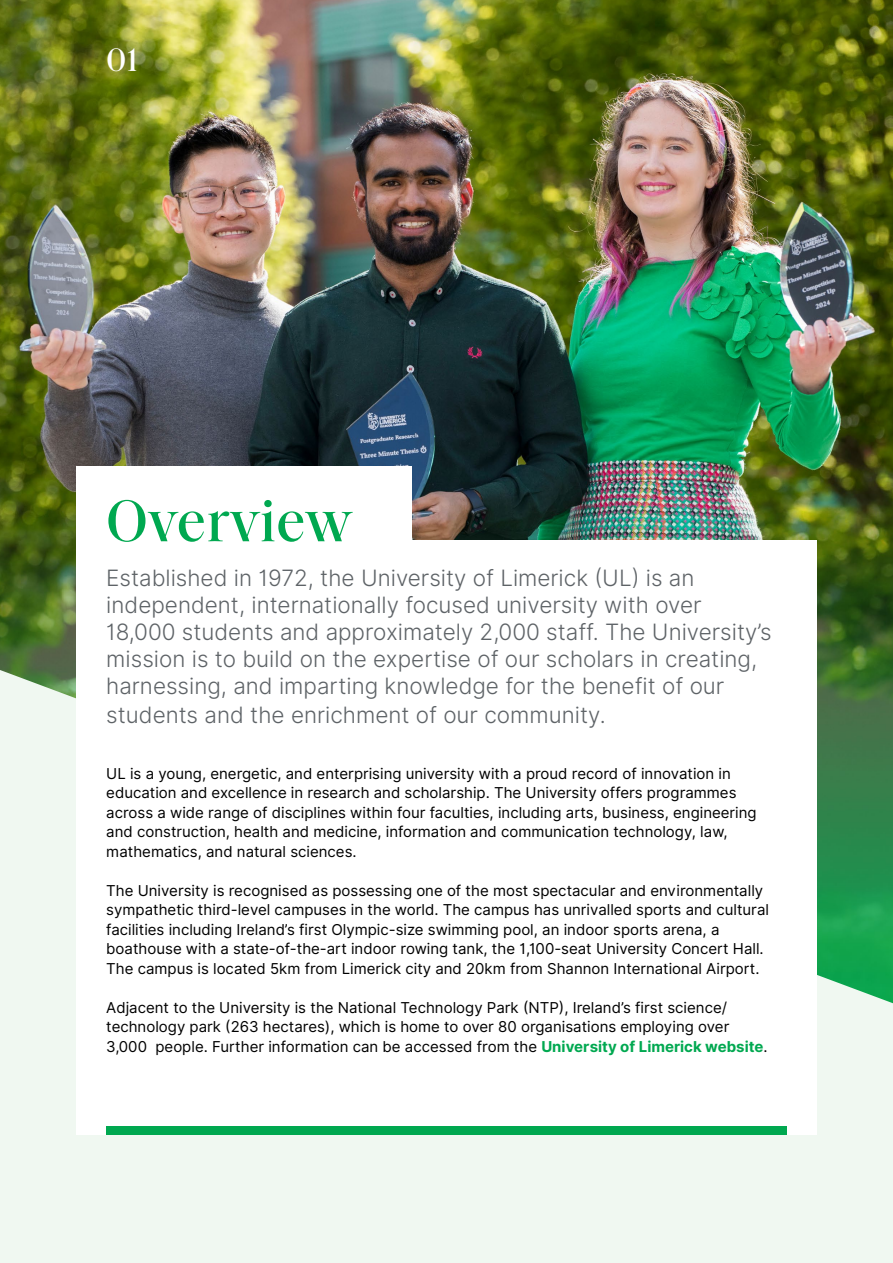
<style>
.page{position:relative;width:893px;height:1263px;background:#fff}
.page>*{position:absolute;margin:0;border:0;box-sizing:border-box;transform-origin:0 0}
.t1{font:500 60px "Saol Standard";color:#00a850}
.t2{font:500 33px "Saol Standard";color:#fff}
.t3{font:22.5px/27.3px "Inter Light BETA";color:#5e6367}
.t4{font:15px/19.5px "Inter";color:#000}
.s1{font-weight:700;color:#00a850}
</style>
<div class="page">
<img style="left:0;top:0;width:893px;height:670px">
<svg style="left:0;top:670px;width:893px;height:593px;fill:#f0f8f1"></svg>
<div style="left:76px;top:467px;width:335px;height:401px;background:#fff"></div>
<div style="left:76px;top:540px;width:741px;height:595px;background:#fff"></div>
<div style="left:106px;top:1126px;width:681px;height:9px;background:#00a850"></div>
<h2 class="t2" style="left:106px;top:36px;width:33px">01</h2>
<h1 class="t1" style="left:106px;top:477px;width:247px">Overview</h1>
<p class="t3" style="left:106px;top:565px;width:667px">Established in 1972, the University of Limerick (UL) is an independent, internationally focused university with over 18,000 students and approximately 2,000 staff. The University’s mission is to build on the expertise of our scholars in creating, harnessing, and imparting knowledge for the benefit of our students and the enrichment of our community.</p>
<p class="t4" style="left:106px;top:763px;width:652px">UL is a young, energetic, and enterprising university with a proud record of innovation in education and excellence in research and scholarship. The University offers programmes across a wide range of disciplines within four faculties, including arts, business, engineering and construction, health and medicine, information and communication technology, law, mathematics, and natural sciences.</p>
<p class="t4" style="left:106px;top:880px;width:664px">The University is recognised as possessing one of the most spectacular and environmentally sympathetic third-level campuses in the world. The campus has unrivalled sports and cultural facilities including Ireland’s first Olympic-size swimming pool, an indoor sports arena, a boathouse with a state-of-the-art indoor rowing tank, the 1,100-seat University Concert Hall.<br>The campus is located 5km from Limerick city and 20km from Shannon International Airport.</p>
<p class="t4" style="left:106px;top:997px;width:663px">Adjacent to the University is the National Technology Park (NTP), Ireland’s first science/ technology park (263 hectares), which is home to over 80 organisations employing over<br>3,000 people. Further information can be accessed from the <span class="s1">University of Limerick website</span>.</p>
</div>
